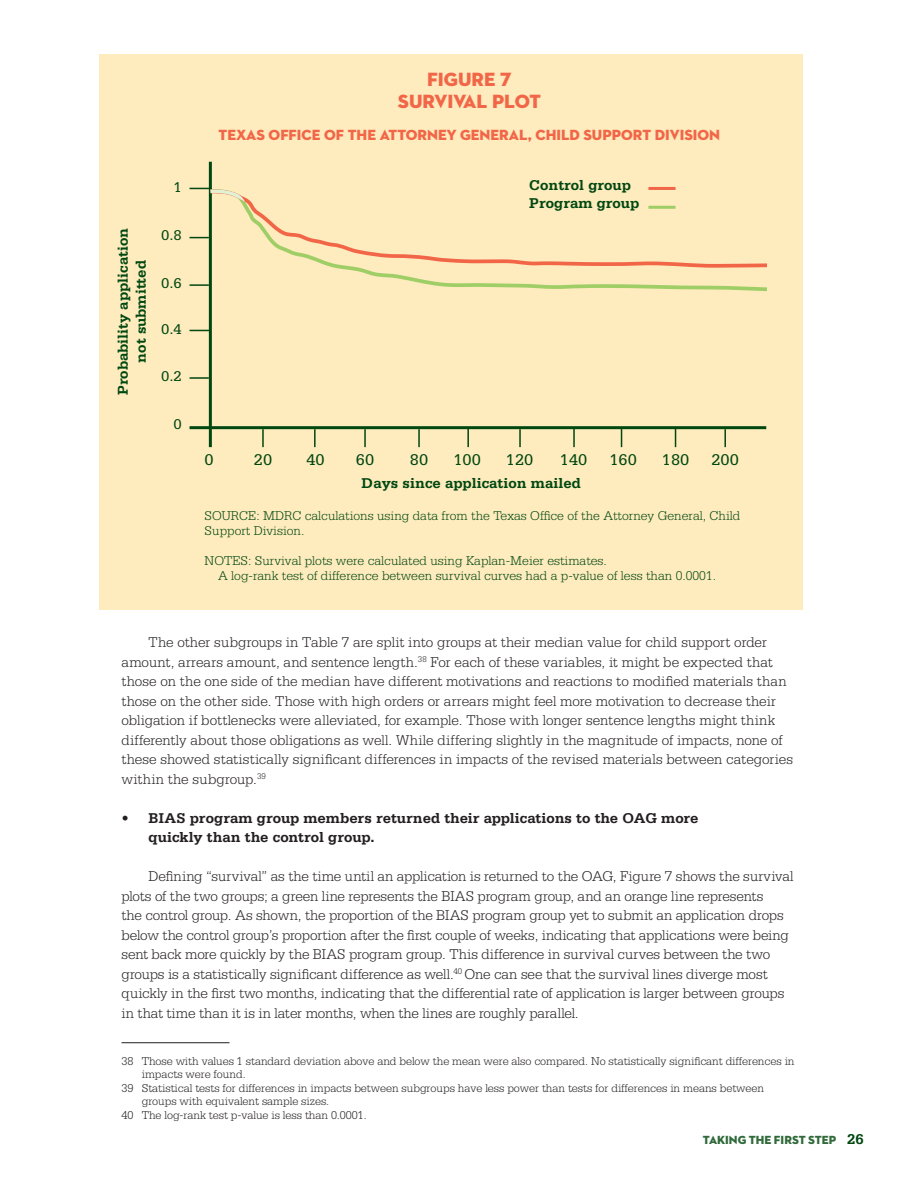
<style>
.page{position:relative;width:918px;height:1188px;background:#fff}
.page>*{position:absolute;margin:0;border:0;box-sizing:border-box;transform-origin:0 0}
.t1{font:19.5px/22.5px "Neutraface 2 Display Titling";color:#f26648;text-align:center}
.t2{font:16.5px "Serifa Std";color:#004710}
.t3{font:300 15px/19.5px "Serifa Std";letter-spacing:-.005em;color:#231f20}
.t4{font:700 15px/19.5px "Serifa Std";color:#231f20}
.t5{font:700 15px/18px "Serifa Std";color:#004710;text-align:center}
.t6{font:15px "Neutraface 2 Display Titling";color:#f26648}
.t7{font:15px "Serifa Std";color:#004710}
.t8{font:300 13.5px/15px "Serifa Std";color:#004710}
.t9{font:300 12px "Serifa Std";letter-spacing:-.005em;color:#231f20}
.t10{font:12px "Neutraface 2 Display Titling";letter-spacing:-.005em;color:#316a3b}
.s1{font-weight:300}
.s2{font-family:"Serifa Std";font-weight:700;font-size:15px;color:#004710}
</style>
<div class="page">
<hr style="left:122px;top:1042px;width:108px;height:1px;background:#231f20">
<div style="left:99px;top:54px;width:704px;height:555px;background:#feebbe"></div>
<hr style="left:209px;top:162px;width:3px;height:285px;background:#004710">
<hr style="left:190px;top:426px;width:576px;height:3px;background:#004710">
<svg style="left:190px;top:284px;width:19px;height:2px"></svg>
<svg style="left:190px;top:330px;width:19px;height:1px"></svg>
<svg style="left:190px;top:377px;width:19px;height:2px"></svg>
<svg style="left:262px;top:429px;width:2px;height:18px"></svg>
<svg style="left:314px;top:429px;width:2px;height:18px"></svg>
<svg style="left:364px;top:429px;width:2px;height:18px"></svg>
<svg style="left:418px;top:429px;width:2px;height:18px"></svg>
<svg style="left:467px;top:429px;width:2px;height:18px"></svg>
<svg style="left:519px;top:429px;width:2px;height:18px"></svg>
<svg style="left:573px;top:429px;width:2px;height:18px"></svg>
<svg style="left:621px;top:429px;width:1px;height:18px"></svg>
<svg style="left:675px;top:429px;width:1px;height:18px"></svg>
<svg style="left:724px;top:429px;width:2px;height:18px"></svg>
<svg style="left:211px;top:268px;width:555px;height:23px"></svg>
<svg style="left:190px;top:188px;width:576px;height:80px"></svg>
<hr style="left:648px;top:187px;width:28px;height:3px;background:#f26648">
<hr style="left:648px;top:206px;width:28px;height:3px;background:#9fce66">
<p class="t5" style="left:114px;top:395px;width:169px;rotate:-90deg">Probability application not submitted</p>
<p class="t7" style="left:174px;top:178px;width:10px">1</p>
<p class="t7" style="left:161px;top:226px;width:22px">0.8</p>
<p class="t7" style="left:161px;top:274px;width:22px">0.6</p>
<p class="t7" style="left:161px;top:321px;width:22px">0.4</p>
<p class="t7" style="left:161px;top:367px;width:22px">0.2</p>
<p class="t7" style="left:174px;top:415px;width:10px">0</p>
<h1 class="t1" style="left:398px;top:68px;width:144px">FIGURE 7<br>SURVIVAL PLOT</h1>
<p class="t6" style="left:219px;top:125px;width:503px">TEXAS OFFICE OF THE ATTORNEY GENERAL, CHILD SUPPORT DIVISION</p>
<p class="t5" style="left:529px;top:177px;width:112px;text-align:left">Control group<br>Program group</p>
<p class="t2" style="left:205px;top:450px;width:11px">0</p>
<p class="t2" style="left:254px;top:450px;width:20px">20</p>
<p class="t2" style="left:306px;top:450px;width:20px">40</p>
<p class="t2" style="left:356px;top:450px;width:20px">60</p>
<p class="t2" style="left:410px;top:450px;width:20px">80</p>
<p class="t2" style="left:453px;top:450px;width:29px">100</p>
<p class="t2" style="left:506px;top:450px;width:29px">120</p>
<p class="t2" style="left:560px;top:450px;width:29px">140</p>
<p class="t2" style="left:609px;top:450px;width:29px">160</p>
<p class="t2" style="left:662px;top:450px;width:29px">180</p>
<p class="t2" style="left:711px;top:450px;width:29px">200</p>
<p class="t5" style="left:362px;top:474px;width:221px">Days since application mailed</p>
<p class="t8" style="left:205px;top:508px;width:537px">SOURCE: MDRC calculations using data from the Texas Office of the Attorney General, Child<br>Support Division.</p>
<p class="t8" style="left:218px;top:553px;width:500px;text-indent:-14px">NOTES: Survival plots were calculated using Kaplan-Meier estimates.<br>A log-rank test of difference between survival curves had a p-value of less than 0.0001.</p>
<p class="t3" style="left:121px;top:633px;width:673px;text-indent:27px">The other subgroups in Table 7 are split into groups at their median value for child support order amount, arrears amount, and sentence length.<sup>38</sup> For each of these variables, it might be expected that those on the one side of the median have different motivations and reactions to modified materials than those on the other side. Those with high orders or arrears might feel more motivation to decrease their obligation if bottlenecks were alleviated, for example. Those with longer sentence lengths might think differently about those obligations as well. While differing slightly in the magnitude of impacts, none of these showed statistically significant differences in impacts of the revised materials between categories within the subgroup.<sup>39</sup></p>
<p class="t4" style="left:148px;top:808px;width:552px;text-indent:-27px"><span class="s1">•</span> BIAS program group members returned their applications to the OAG more quickly than the control group.</p>
<p class="t3" style="left:122px;top:867px;width:674px;text-indent:27px">Defining “survival” as the time until an application is returned to the OAG, Figure 7 shows the survival plots of the two groups; a green line represents the BIAS program group, and an orange line represents<br>the control group. As shown, the proportion of the BIAS program group yet to submit an application drops below the control group’s proportion after the first couple of weeks, indicating that applications were being sent back more quickly by the BIAS program group. This difference in survival curves between the two groups is a statistically significant difference as well.<sup>40</sup> One can see that the survival lines diverge most quickly in the first two months, indicating that the differential rate of application is larger between groups in that time than it is in later months, when the lines are roughly parallel.</p>
<p class="t9" style="left:122px;top:1054px;width:675px">38 Those with values 1 standard deviation above and below the mean were also compared. No statistically significant differences in</p>
<p class="t9" style="left:142px;top:1068px;width:105px">impacts were found.</p>
<p class="t9" style="left:122px;top:1081px;width:644px">39 Statistical tests for differences in impacts between subgroups have less power than tests for differences in means between</p>
<p class="t9" style="left:142px;top:1095px;width:189px">groups with equivalent sample sizes.</p>
<p class="t9" style="left:122px;top:1108px;width:247px">40 The log-rank test p-value is less than 0.0001.</p>
<p class="t10" style="left:703px;top:1132px;width:163px">TAKING THE FIRST STEP <span class="s2">26</span></p>
</div>
